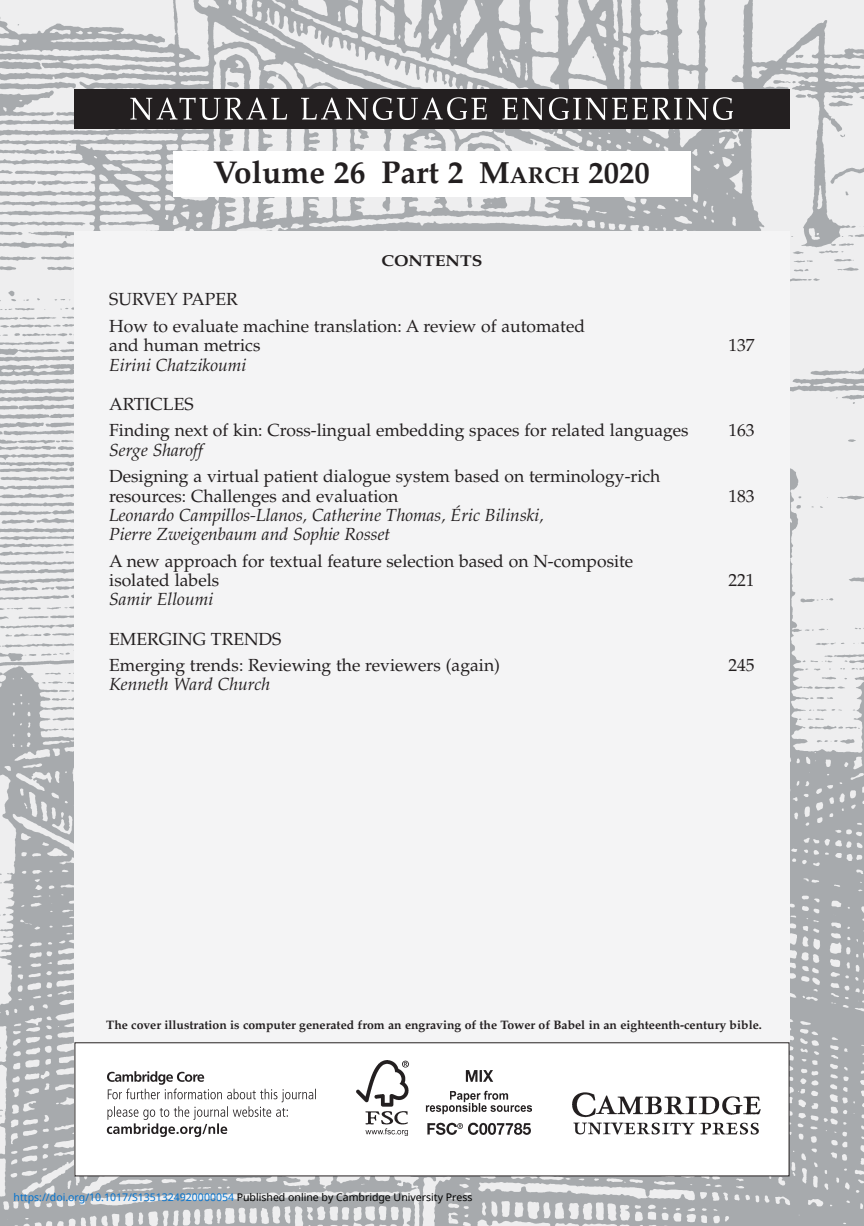
<style>
.page{position:relative;width:864px;height:1226px;background:#fff}
.page>*{position:absolute;margin:0;border:0;box-sizing:border-box;transform-origin:0 0}
.t1{font:700 31.5px "Palatino LT Pro";color:#231f20}
.t2{font:17.5px/26.6px "Palatino LT Pro";color:#231f20}
.t3{font:italic 17.5px/19.2px "Palatino LT Pro";color:#231f20}
.t4{font:700 15.75px "Palatino LT Pro";color:#231f20;scale:1.11 1}
.t5{font:700 12.25px "Palatino LT Pro";color:#231f20}
.t6{font:10.5px "Noto Sans";color:#0172cf}
.s1{font-size:30.62px}
.s2{font-size:22.93px}
.s3{color:#000}
</style>
<div class="page">
<img style="left:0;top:0;width:863px;height:1225px">
<div style="left:173px;top:151px;width:517px;height:46px;background:#fff"></div>
<div style="left:74px;top:89px;width:715px;height:40px;background:#231f20"></div>
<svg style="left:130px;top:97px;width:157px;height:23px"></svg>
<svg style="left:301px;top:97px;width:185px;height:23px"></svg>
<svg style="left:502px;top:97px;width:230px;height:23px"></svg>
<img style="left:861px;top:1054px;width:2px;height:127px">
<div style="left:74px;top:231px;width:715px;height:816px;background:#f4f4f5"></div>
<div style="left:75px;top:1042px;width:713px;height:133px;background:#fff"></div>
<img style="left:572px;top:1092px;width:189px;height:43px">
<img style="left:356px;top:1060px;width:175px;height:74px">
<svg style="left:107px;top:1071px;width:209px;height:65px"></svg>
<h1 class="t1" style="left:213px;top:152px;width:438px">Volume 26 Part 2 <span class="s1">M</span><span class="s2">ARCH</span> <span class="s1">2020</span></h1>
<p class="t4" style="left:381px;top:251px;width:93px">CONTENTS</p>
<p class="t2" style="left:109px;top:286px;width:477px">SURVEY PAPER<br>How to evaluate machine translation: A review of automated</p>
<p class="t2" style="left:109px;top:332px;width:153px">and human metrics</p>
<p class="t2" style="left:728px;top:332px;width:28px">137</p>
<p class="t3" style="left:109px;top:355px;width:139px">Eirini Chatzikoumi</p>
<p class="t2" style="left:109px;top:390px;width:580px">ARTICLES<br>Finding next of kin: Cross-lingual embedding spaces for related languages</p>
<p class="t2" style="left:728px;top:417px;width:28px">163</p>
<p class="t3" style="left:109px;top:440px;width:95px">Serge Sharoff</p>
<p class="t2" style="left:109px;top:467px;width:552px;line-height:19.2px">Designing a virtual patient dialogue system based on terminology-rich resources: Challenges and evaluation</p>
<p class="t2" style="left:728px;top:482px;width:28px">183</p>
<p class="t3" style="left:109px;top:505px;width:436px">Leonardo Campillos-Llanos, Catherine Thomas, Éric Bilinski,<br>Pierre Zweigenbaum and Sophie Rosset</p>
<p class="t2" style="left:109px;top:551px;width:525px;line-height:19.2px">A new approach for textual feature selection based on N-composite isolated labels</p>
<p class="t2" style="left:728px;top:567px;width:28px">221</p>
<p class="t3" style="left:109px;top:590px;width:106px">Samir Elloumi</p>
<p class="t2" style="left:109px;top:625px;width:40px">Emerging</p>
<p class="t2" style="left:109px;top:625px;width:392px;text-indent:102px">Trends<br>Emerging trends: Reviewing the reviewers (again)</p>
<p class="t3" style="left:109px;top:675px;width:162px">Kenneth Ward Church</p>
<p class="t2" style="left:728px;top:652px;width:28px">245</p>
<p class="t5" style="left:106px;top:1016px;width:657px">The cover illustration is computer generated from an engraving of the Tower of Babel in an eighteenth-century bible.</p>
<p class="t6" style="left:14px;top:1189px;width:460px">https://doi.org/10.1017/S1351324920000054 <span class="s3">Published online by Cambridge University Press</span></p>
</div>
